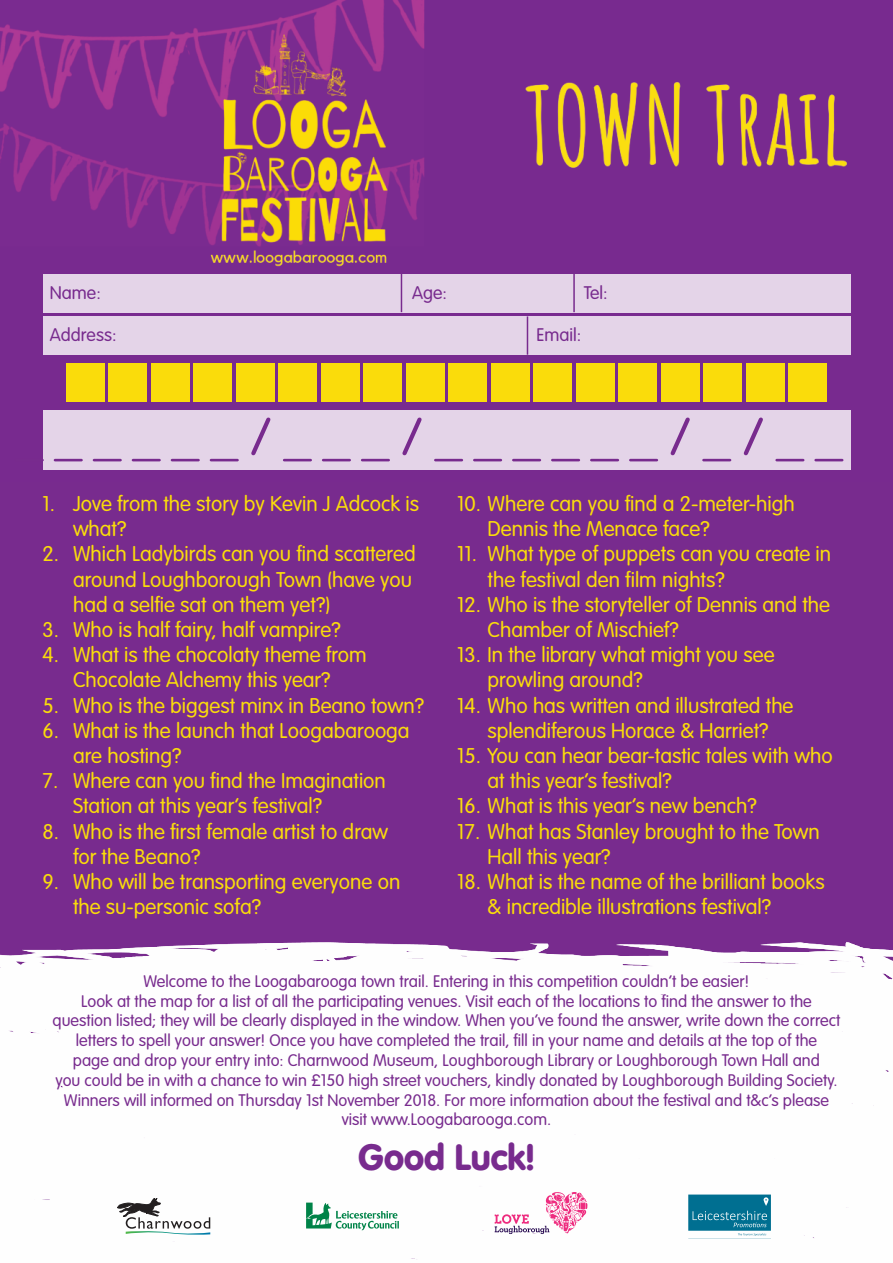
<style>
.page{position:relative;width:893px;height:1263px;background:#fff}
.page>*{position:absolute;margin:0;border:0;box-sizing:border-box;transform-origin:0 0}
.t1{font:300 52.05px "VAG Rounded";color:#782b8e}
.t2{font:900 36px "VAG Rounded";color:#782b8e}
.t3{font:300 21px/25.2px "VAG Rounded";color:#fadc0b}
.t4{font:300 18px "VAG Rounded";color:#782b8e}
.t5{font:300 16.5px/19.8px "VAG Rounded";color:#782b8e;text-align:center}
</style>
<div class="page">
<img style="left:0;top:0;width:893px;height:482px">
<div style="left:0;top:482px;width:893px;height:781px;background:#782b8e"></div>
<div style="left:0;top:942px;width:893px;height:321px;background:#fefefe"></div>
<div style="left:43px;top:274px;width:807px;height:38px;background:#e4d4e8"></div>
<div style="left:43px;top:316px;width:807px;height:39px;background:#e4d4e8"></div>
<div style="left:43px;top:410px;width:807px;height:59px;background:#e4d4e8"></div>
<div style="left:66px;top:363px;width:38px;height:38px;background:#fadc0b"></div>
<div style="left:108px;top:363px;width:39px;height:38px;background:#fadc0b"></div>
<div style="left:151px;top:363px;width:38px;height:38px;background:#fadc0b"></div>
<div style="left:193px;top:363px;width:39px;height:38px;background:#fadc0b"></div>
<div style="left:236px;top:363px;width:38px;height:38px;background:#fadc0b"></div>
<div style="left:279px;top:363px;width:38px;height:38px;background:#fadc0b"></div>
<div style="left:321px;top:363px;width:38px;height:38px;background:#fadc0b"></div>
<div style="left:364px;top:363px;width:38px;height:38px;background:#fadc0b"></div>
<div style="left:406px;top:363px;width:38px;height:38px;background:#fadc0b"></div>
<div style="left:449px;top:363px;width:38px;height:38px;background:#fadc0b"></div>
<div style="left:491px;top:363px;width:38px;height:38px;background:#fadc0b"></div>
<div style="left:534px;top:363px;width:38px;height:38px;background:#fadc0b"></div>
<div style="left:576px;top:363px;width:38px;height:38px;background:#fadc0b"></div>
<div style="left:619px;top:363px;width:38px;height:38px;background:#fadc0b"></div>
<div style="left:661px;top:363px;width:38px;height:38px;background:#fadc0b"></div>
<div style="left:704px;top:363px;width:38px;height:38px;background:#fadc0b"></div>
<div style="left:746px;top:363px;width:38px;height:38px;background:#fadc0b"></div>
<div style="left:789px;top:363px;width:38px;height:38px;background:#fadc0b"></div>
<hr style="left:401px;top:274px;width:1px;height:38px;background:#782b8e">
<hr style="left:527px;top:316px;width:1px;height:39px;background:#782b8e">
<hr style="left:573px;top:274px;width:2px;height:38px;background:#782b8e">
<svg style="left:118px;top:1198px;width:92px;height:37px"></svg>
<svg style="left:688px;top:1194px;width:83px;height:44px"></svg>
<svg style="left:306px;top:1202px;width:93px;height:28px"></svg>
<svg style="left:495px;top:1192px;width:92px;height:42px"></svg>
<p class="t4" style="left:50px;top:285px;width:52px">Name:</p>
<p class="t4" style="left:50px;top:327px;width:68px">Address:</p>
<p class="t4" style="left:412px;top:285px;width:36px">Age:</p>
<p class="t4" style="left:584px;top:285px;width:25px">Tel:</p>
<p class="t4" style="left:537px;top:327px;width:46px">Email:</p>
<h1 class="t1" style="left:16px;top:415px;width:827px">______/___/______/_/__</h1>
<p class="t3" style="left:73px;top:493px;width:347px;text-indent:-31px">1. Jove from the story by Kevin J Adcock is what?</p>
<p class="t3" style="left:73px;top:543px;width:344px;text-indent:-31px">2. Which Ladybirds can you find scattered around Loughborough Town (have you had a selfie sat on them yet?)</p>
<p class="t3" style="left:43px;top:619px;width:300px">3. Who is half fairy, half vampire?</p>
<p class="t3" style="left:43px;top:644px;width:326px;text-align:center">4. What is the chocolaty theme from<br>Chocolate Alchemy this year?</p>
<p class="t3" style="left:43px;top:694px;width:383px">5. Who is the biggest minx in Beano town?</p>
<p class="t3" style="left:73px;top:719px;width:338px;text-indent:-31px">6. What is the launch that Loogabarooga are hosting?</p>
<p class="t3" style="left:73px;top:770px;width:314px;text-indent:-31px">7. Where can you find the Imagination<br>Station at this year’s festival?</p>
<p class="t3" style="left:73px;top:820px;width:317px;text-indent:-31px">8. Who is the first female artist to draw for the Beano?</p>
<p class="t3" style="left:73px;top:871px;width:329px;text-indent:-31px">9. Who will be transporting everyone on the su-personic sofa?</p>
<p class="t3" style="left:488px;top:493px;width:308px;text-indent:-31px">10. Where can you find a 2-meter-high<br>Dennis the Menace face?</p>
<p class="t3" style="left:488px;top:543px;width:345px;text-indent:-31px">11. What type of puppets can you create in the festival den film nights?</p>
<p class="t3" style="left:488px;top:593px;width:344px;text-indent:-31px">12. Who is the storyteller of Dennis and the<br>Chamber of Mischief?</p>
<p class="t3" style="left:488px;top:644px;width:288px;text-indent:-31px">13. In the library what might you see prowling around?</p>
<p class="t3" style="left:457px;top:694px;width:338px;text-align:center">14. Who has written and illustrated the splendiferous Horace &amp; Harriet?</p>
<p class="t3" style="left:488px;top:745px;width:346px;text-indent:-31px">15. You can hear bear-tastic tales with who at this year’s festival?</p>
<p class="t3" style="left:457px;top:795px;width:301px">16. What is this year’s new bench?</p>
<p class="t3" style="left:488px;top:820px;width:334px;text-indent:-31px">17. What has Stanley brought to the Town<br>Hall this year?</p>
<p class="t3" style="left:488px;top:871px;width:338px;text-indent:-31px">18. What is the name of the brilliant books &amp; incredible illustrations festival?</p>
<p class="t5" style="left:53px;top:972px;width:789px">Welcome to the Loogabarooga town trail. Entering in this competition couldn’t be easier!<br>Look at the map for a list of all the participating venues. Visit each of the locations to find the answer to the question listed; they will be clearly displayed in the window. When you’ve found the answer, write down the correct letters to spell your answer! Once you have completed the trail, fill in your name and details at the top of the<br>page and drop your entry into: Charnwood Museum, Loughborough Library or Loughborough Town Hall and<br>you could be in with a chance to win £150 high street vouchers, kindly donated by Loughborough Building Society.<br>Winners will informed on Thursday 1st November 2018. For more information about the festival and t&amp;c’s please visit www.Loogabarooga.com.</p>
<h2 class="t2" style="left:358px;top:1142px;width:178px">Good Luck!</h2>
</div>
